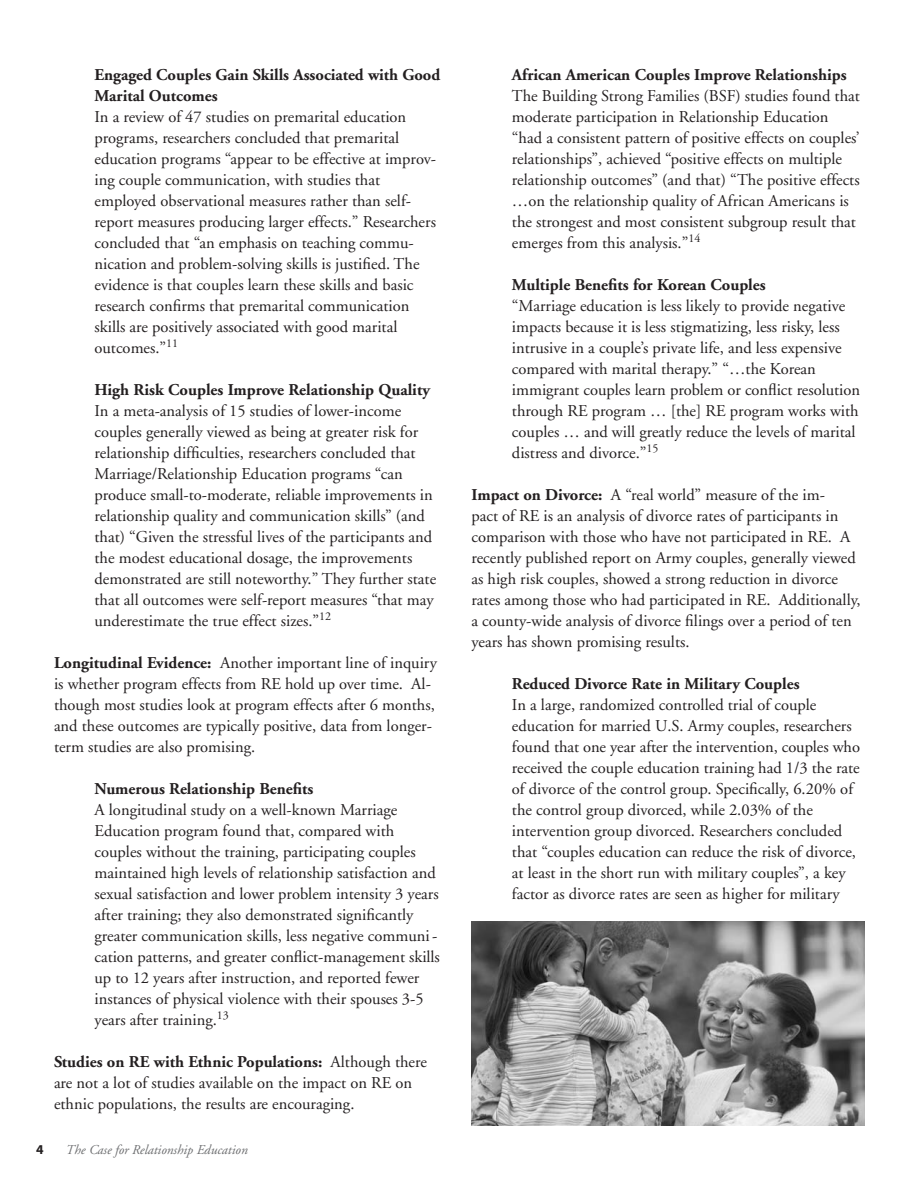
<style>
.page{position:relative;width:918px;height:1188px;background:#fff}
.page>*{position:absolute;margin:0;border:0;box-sizing:border-box;transform-origin:0 0}
.t1{font:16.5px/21px "Adobe Garamond";color:#231f20}
.t2{font:700 16.5px/21px "Adobe Garamond";color:#231f20}
.t3{font:italic 13.5px "Adobe Garamond";color:#6d6e70}
.t4{font:700 13.5px "Myriad Pro";color:#231f20}
.s1{font-weight:700}
</style>
<div class="page">
<img style="left:471px;top:922px;width:393px;height:203px">
<p class="t2" style="left:95px;top:65px;width:347px">Engaged Couples Gain Skills Associated with Good<br>Marital Outcomes</p>
<p class="t1" style="left:95px;top:107px;width:343px">In a review of 47 studies on premarital education programs, researchers concluded that premarital education programs “appear to be effective at improv&shy;ing couple communication, with studies that employed observational measures rather than self&shy;report measures producing larger effects.” Researchers concluded that “an emphasis on teaching commu&shy;nication and problem-solving skills is justified. The evidence is that couples learn these skills and basic research confirms that premarital communication skills are positively associated with good marital outcomes.”<sup>11</sup></p>
<p class="t2" style="left:95px;top:380px;width:337px">High Risk Couples Improve Relationship Quality</p>
<p class="t1" style="left:95px;top:401px;width:343px">In a meta-analysis of 15 studies of lower-income couples generally viewed as being at greater risk for relationship difficulties, researchers concluded that Marriage/Relationship Education programs “can produce small-to-moderate, reliable improvements in relationship quality and communication skills” (and that) “Given the stressful lives of the participants and the modest educational dosage, the improvements demonstrated are still noteworthy.” They further state that all outcomes were self-report measures “that may underestimate the true effect sizes.”<sup>12</sup></p>
<p class="t1" style="left:54px;top:653px;width:384px"><span class="s1">Longitudinal Evidence:</span> Another important line of inquiry is whether program effects from RE hold up over time. Al&shy;though most studies look at program effects after 6 months, and these outcomes are typically positive, data from longer&shy;term studies are also promising.</p>
<p class="t2" style="left:95px;top:779px;width:220px">Numerous Relationship Benefits</p>
<p class="t1" style="left:95px;top:800px;width:347px">A longitudinal study on a well-known Marriage Education program found that, compared with couples without the training, participating couples maintained high levels of relationship satisfaction and sexual satisfaction and lower problem intensity 3 years after training; they also demonstrated significantly greater communication skills, less negative communi - cation patterns, and greater conflict-management skills up to 12 years after instruction, and reported fewer instances of physical violence with their spouses 3-5 years after training.<sup>13</sup></p>
<p class="t1" style="left:54px;top:1052px;width:374px"><span class="s1">Studies on RE with Ethnic Populations:</span> Although there are not a lot of studies available on the impact on RE on ethnic populations, the results are encouraging.</p>
<p class="t4" style="left:36px;top:1141px;width:9px">4</p>
<p class="t3" style="left:66px;top:1144px;width:183px">The Case for Relationship Education</p>
<p class="t2" style="left:512px;top:65px;width:336px">African American Couples Improve Relationships</p>
<p class="t1" style="left:512px;top:86px;width:349px">The Building Strong Families (BSF) studies found that moderate participation in Relationship Education “had a consistent pattern of positive effects on couples’ relationships”, achieved “positive effects on multiple relationship outcomes” (and that) “The positive effects …on the relationship quality of African Americans is the strongest and most consistent subgroup result that emerges from this analysis.”<sup>14</sup></p>
<p class="t2" style="left:512px;top:275px;width:255px">Multiple Benefits for Korean Couples</p>
<p class="t1" style="left:512px;top:296px;width:350px">“Marriage education is less likely to provide negative impacts because it is less stigmatizing, less risky, less intrusive in a couple’s private life, and less expensive compared with marital therapy.” “…the Korean immigrant couples learn problem or conflict resolution through RE program … [the] RE program works with couples … and will greatly reduce the levels of marital distress and divorce.”<sup>15</sup></p>
<p class="t1" style="left:471px;top:485px;width:391px"><span class="s1">Impact on Divorce:</span> A “real world” measure of the im-<br>pact of RE is an analysis of divorce rates of participants in comparison with those who have not participated in RE. A recently published report on Army couples, generally viewed as high risk couples, showed a strong reduction in divorce rates among those who had participated in RE. Additionally, a county-wide analysis of divorce filings over a period of ten years has shown promising results.</p>
<p class="t2" style="left:512px;top:674px;width:289px">Reduced Divorce Rate in Military Couples</p>
<p class="t1" style="left:512px;top:695px;width:350px">In a large, randomized controlled trial of couple education for married U.S. Army couples, researchers found that one year after the intervention, couples who received the couple education training had 1/3 the rate of divorce of the control group. Specifically, 6.20% of the control group divorced, while 2.03% of the intervention group divorced. Researchers concluded that “couples education can reduce the risk of divorce, at least in the short run with military couples”, a key factor as divorce rates are seen as higher for military</p>
</div>
